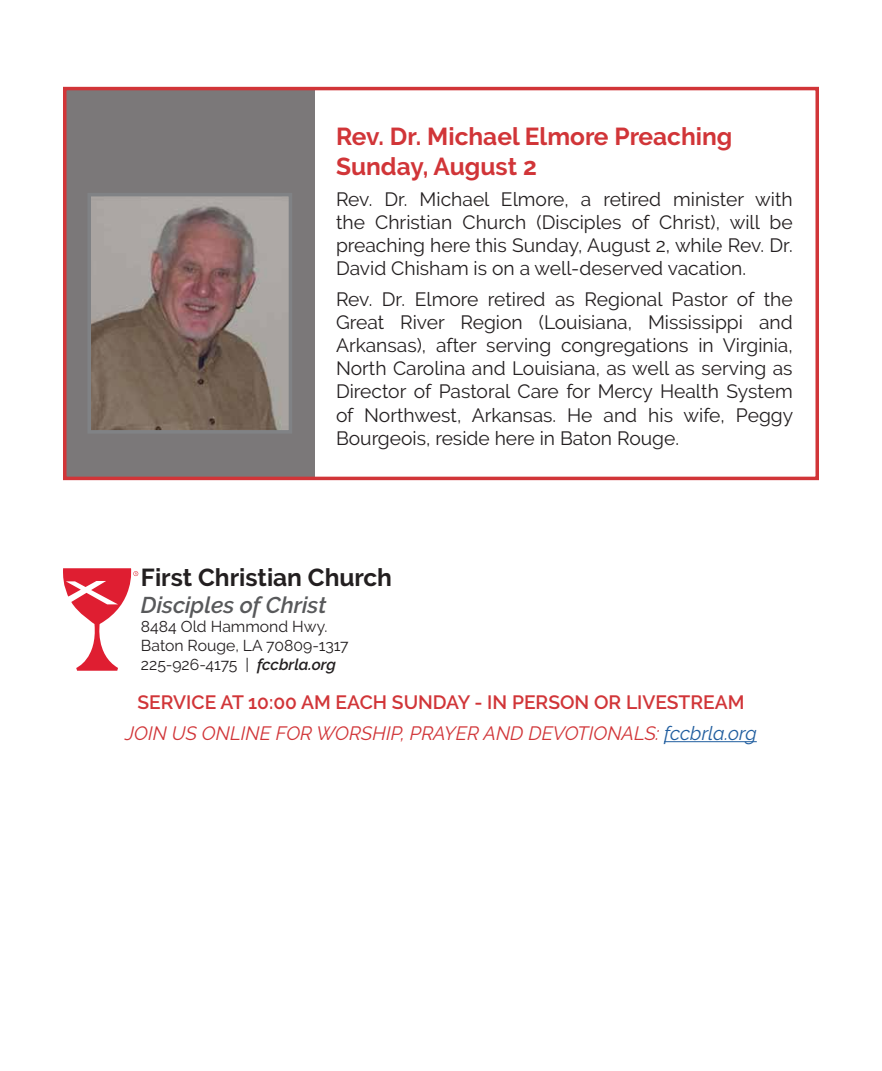
<style>
.page{position:relative;width:882px;height:1071px;background:#fff}
.page>*{position:absolute;margin:0;border:0;box-sizing:border-box;transform-origin:0 0}
.t1{font:700 24.5px/29.4px "Raleway";color:#d13538}
.t2{font:700 24.5px "Raleway";color:#231f20}
.t3{font:italic 600 22.75px "Raleway";color:#58595b}
.t4{font:19.25px/23.1px "Raleway";color:#231f20;text-align:justify}
.t5{font:600 19.25px/31px "Raleway";color:#d13538;text-align:center}
.t6{font:15.75px/18.9px "Raleway";color:#231f20}
.s1{font-weight:600;font-style:italic}
.s2{font-weight:400;font-style:italic}
.s3{font-weight:400;font-style:italic;color:#215e9f}
</style>
<div class="page">
<svg style="left:63px;top:568px;width:75px;height:103px"></svg>
<hr style="left:664px;top:741px;width:93px;height:1px;background:#215e9f">
<div style="left:63px;top:88px;width:252px;height:392px;background:#7b7879"></div>
<img style="left:93px;top:198px;width:194px;height:231px">
<div style="left:88px;top:193px;width:204px;height:241px;border:4px solid #808285"></div>
<div style="left:63px;top:87px;width:756px;height:393px;border:4px solid #d13538"></div>
<p class="t1" style="left:336px;top:122px;width:398px">Rev. Dr. Michael Elmore Preaching<br>Sunday, August 2</p>
<p class="t4" style="left:336px;top:187px;width:458px">Rev. Dr. Michael Elmore, a retired minister with the Christian Church (Disciples of Christ), will be preaching here this Sunday, August 2, while Rev. Dr.<br>David Chisham is on a well-deserved vacation.</p>
<p class="t4" style="left:336px;top:288px;width:459px">Rev. Dr. Elmore retired as Regional Pastor of the Great River Region (Louisiana, Mississippi and Arkansas), after serving congregations in Virginia, North Carolina and Louisiana, as well as serving as Director of Pastoral Care for Mercy Health System of Northwest, Arkansas. He and his wife, Peggy Bourgeois, reside here in Baton Rouge.</p>
<p class="t2" style="left:141px;top:563px;width:253px">First Christian Church</p>
<p class="t3" style="left:141px;top:592px;width:187px">Disciples of Christ</p>
<p class="t6" style="left:141px;top:617px;width:209px">8484 Old Hammond Hwy.<br>Baton Rouge, LA 70809-1317<br>225-926-4175 | <span class="s1">fccbrla.org</span></p>
<p class="t5" style="left:125px;top:687px;width:633px">SERVICE AT 10:00 AM EACH SUNDAY - IN PERSON OR LIVESTREAM<br><span class="s2">JOIN US ONLINE FOR WORSHIP, PRAYER AND DEVOTIONALS:</span> <span class="s3">fccbrla.org</span></p>
</div>
